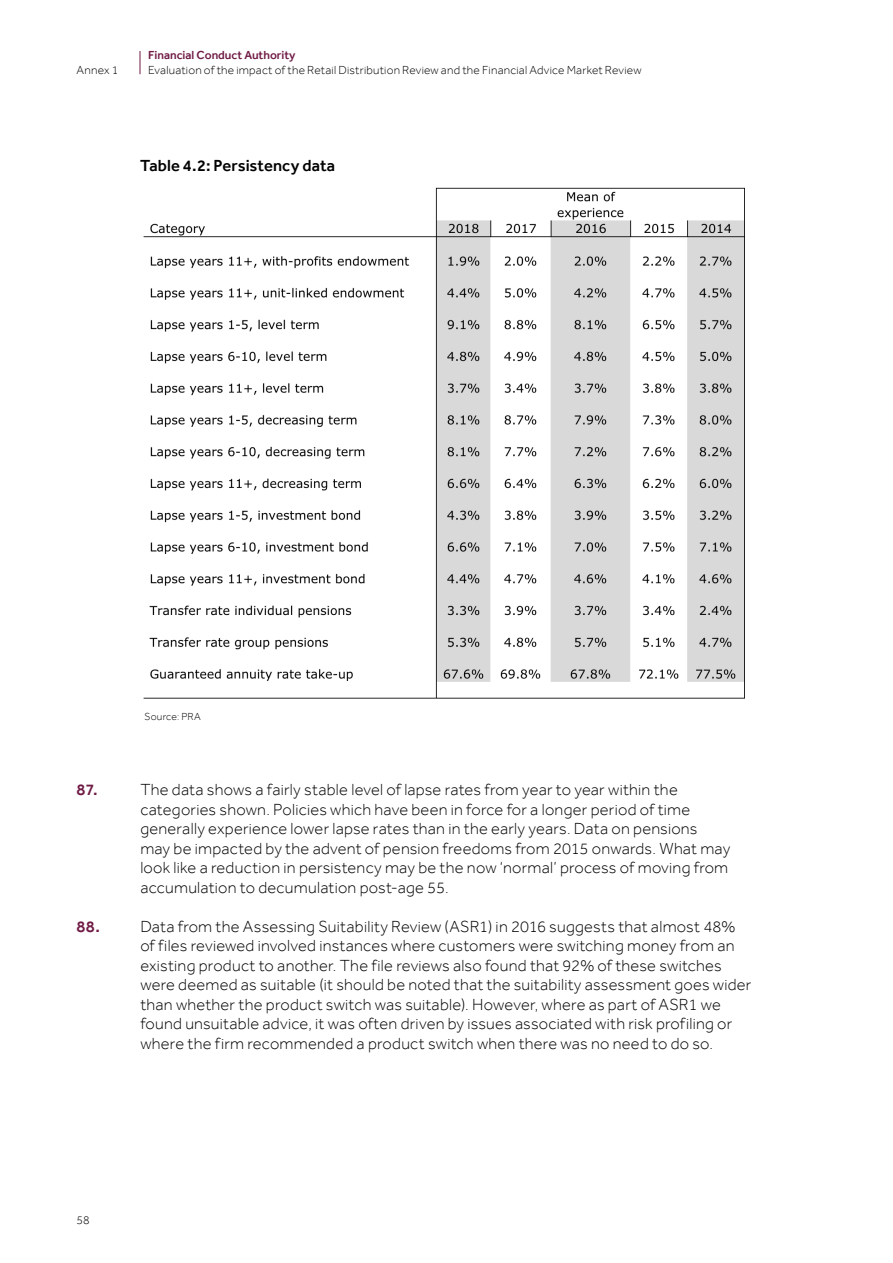
<style>
.page{position:relative;width:893px;height:1263px;background:#fff}
.page>*{position:absolute;margin:0;border:0;box-sizing:border-box;transform-origin:0 0}
.t1{font:300 16.5px/19.5px "Effra";letter-spacing:.015em;color:#000}
.t2{font:500 16.5px "Effra";letter-spacing:.005em;color:#000}
.t3{font:500 16.5px "Effra";color:#701b45}
.t4{font:300 12px "Effra";letter-spacing:.02em;color:#000}
.t5{font:500 12px "Effra";color:#701b45}
.t6{font:300 10.5px "Effra";letter-spacing:.02em;color:#000}
</style>
<div class="page">
<svg style="left:140px;top:51px;width:1px;height:23px"></svg>
<img style="left:143px;top:187px;width:601px;height:512px">
<p class="t5" style="left:148px;top:48px;width:149px">Financial Conduct Authority</p>
<p class="t4" style="left:77px;top:63px;width:43px">Annex 1</p>
<p class="t4" style="left:148px;top:63px;width:495px">Evaluation of the impact of the Retail Distribution Review and the Financial Advice Market Review</p>
<p class="t2" style="left:140px;top:156px;width:196px">Table 4.2: Persistency data</p>
<p class="t6" style="left:145px;top:710px;width:58px">Source: PRA</p>
<p class="t3" style="left:77px;top:780px;width:23px">87.</p>
<p class="t1" style="left:140px;top:780px;width:591px">The data shows a fairly stable level of lapse rates from year to year within the categories shown. Policies which have been in force for a longer period of time generally experience lower lapse rates than in the early years. Data on pensions may be impacted by the advent of pension freedoms from 2015 onwards. What may look like a reduction in persistency may be the now ‘normal’ process of moving from accumulation to decumulation post-age 55.</p>
<p class="t3" style="left:77px;top:916px;width:25px">88.</p>
<p class="t1" style="left:140px;top:916px;width:613px">Data from the Assessing Suitability Review (ASR1) in 2016 suggests that almost 48% of files reviewed involved instances where customers were switching money from an existing product to another. The file reviews also found that 92% of these switches were deemed as suitable (it should be noted that the suitability assessment goes wider than whether the product switch was suitable). However, where as part of ASR1 we found unsuitable advice, it was often driven by issues associated with risk profiling or where the firm recommended a product switch when there was no need to do so.</p>
<p class="t4" style="left:77px;top:1213px;width:15px">58</p>
</div>
